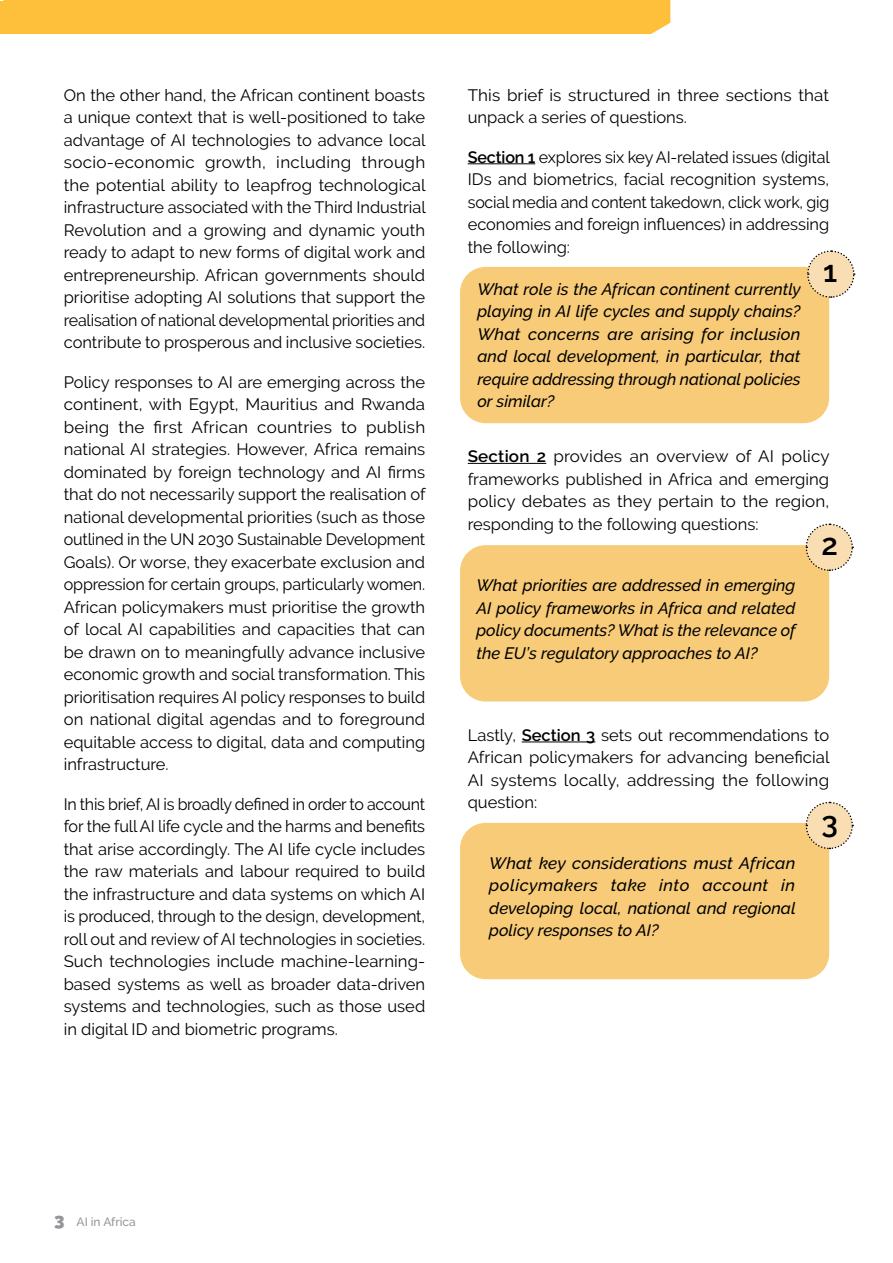
<style>
.page{position:relative;width:893px;height:1263px;background:#fff}
.page>*{position:absolute;margin:0;border:0;box-sizing:border-box;transform-origin:0 0}
.t1{font:600 30px "Raleway";color:#000}
.t2{font:16.5px/22.5px "Raleway";color:#000;text-align:justify}
.t3{font:italic 500 16.5px/22.5px "Raleway";color:#000;text-align:justify}
.t4{font:500 12px "Raleway";color:#939598}
.s1{font-weight:600}
.s2{font-weight:900;font-size:18px}
</style>
<div class="page">
<hr style="left:892px;top:1px;width:1px;height:33px;background:#febf3b">
<div style="left:3px;top:0;width:667px;height:34px;background:#febf3b"></div>
<div style="left:0;top:1px;width:22px;height:33px;background:#febf3b"></div>
<hr style="left:468px;top:163px;width:67px;height:1px;background:#000">
<hr style="left:468px;top:463px;width:78px;height:1px;background:#000">
<hr style="left:522px;top:741px;width:73px;height:1px;background:#000">
<div style="left:460px;top:267px;width:369px;height:156px;background:#f7cb78;border-radius:26px"></div>
<div style="left:460px;top:545px;width:369px;height:156px;background:#f7cb78;border-radius:26px"></div>
<div style="left:460px;top:823px;width:369px;height:156px;background:#f7cb78;border-radius:26px"></div>
<svg style="left:807px;top:250px;width:48px;height:49px"></svg>
<svg style="left:805px;top:523px;width:49px;height:49px"></svg>
<svg style="left:805px;top:801px;width:49px;height:49px"></svg>
<p class="t2" style="left:64px;top:83px;width:364px">On the other hand, the African continent boasts a unique context that is well-positioned to take advantage of AI technologies to advance local socio-economic growth, including through the potential ability to leapfrog technological infrastructure associated with the Third Industrial Revolution and a growing and dynamic youth ready to adapt to new forms of digital work and entrepreneurship. African governments should prioritise adopting AI solutions that support the realisation of national developmental priorities and contribute to prosperous and inclusive societies.</p>
<p class="t2" style="left:64px;top:370px;width:363px">Policy responses to AI are emerging across the continent, with Egypt, Mauritius and Rwanda being the first African countries to publish national AI strategies. However, Africa remains dominated by foreign technology and AI firms that do not necessarily support the realisation of national developmental priorities (such as those outlined in the UN 2030 Sustainable Development Goals). Or worse, they exacerbate exclusion and oppression for certain groups, particularly women.<br>African policymakers must prioritise the growth of local AI capabilities and capacities that can be drawn on to meaningfully advance inclusive economic growth and social transformation. This prioritisation requires AI policy responses to build on national digital agendas and to foreground equitable access to digital, data and computing infrastructure.</p>
<p class="t2" style="left:64px;top:792px;width:363px">In this brief, AI is broadly defined in order to account for the full AI life cycle and the harms and benefits that arise accordingly. The AI life cycle includes the raw materials and labour required to build the infrastructure and data systems on which AI is produced, through to the design, development, roll out and review of AI technologies in societies.<br>Such technologies include machine-learning&shy;based systems as well as broader data-driven systems and technologies, such as those used in digital ID and biometric programs.</p>
<p class="t2" style="left:468px;top:83px;width:363px">This brief is structured in three sections that unpack a series of questions.</p>
<p class="t2" style="left:468px;top:145px;width:363px"><span class="s1">Section 1</span> explores six key AI-related issues (digital IDs and biometrics, facial recognition systems, social media and content takedown, click work, gig economies and foreign influences) in addressing the following:</p>
<p class="t3" style="left:477px;top:278px;width:325px">What role is the African continent currently playing in AI life cycles and supply chains?<br>What concerns are arising for inclusion and local development, in particular, that require addressing through national policies or similar?</p>
<h1 class="t1" style="left:823px;top:254px;width:16px">1</h1>
<p class="t2" style="left:468px;top:445px;width:363px"><span class="s1">Section 2</span> provides an overview of AI policy frameworks published in Africa and emerging policy debates as they pertain to the region, responding to the following questions:</p>
<p class="t3" style="left:476px;top:574px;width:321px">What priorities are addressed in emerging AI policy frameworks in Africa and related policy documents? What is the relevance of the EU’s regulatory approaches to AI?</p>
<h1 class="t1" style="left:821px;top:527px;width:18px">2</h1>
<p class="t2" style="left:468px;top:724px;width:363px">Lastly, <span class="s1">Section 3</span> sets out recommendations to African policymakers for advancing beneficial AI systems locally, addressing the following question:</p>
<p class="t3" style="left:489px;top:852px;width:308px">What key considerations must African policymakers take into account in developing local, national and regional policy responses to AI?</p>
<h1 class="t1" style="left:821px;top:805px;width:18px">3</h1>
<p class="t4" style="left:54px;top:1215px;width:83px"><span class="s2">3</span> AI in Africa</p>
</div>
